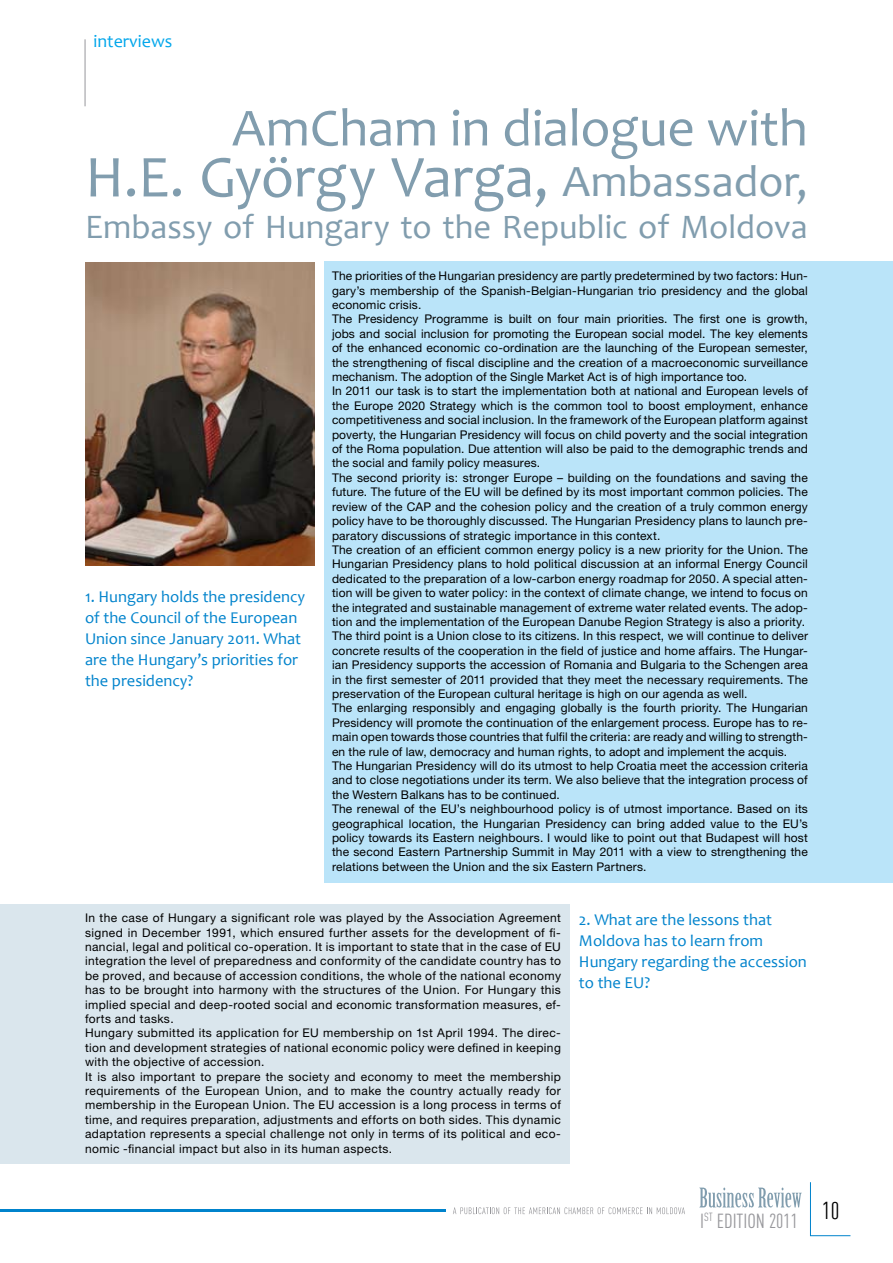
<style>
.page{position:relative;width:893px;height:1263px;background:#fff}
.page>*{position:absolute;margin:0;border:0;box-sizing:border-box;transform-origin:0 0}
.t1{font:60px "Candara";letter-spacing:-.01em;color:#819dae}
.t2{font:54px "Candara";letter-spacing:-.01em;color:#819dae}
.t3{font:34.5px "Candara";color:#819dae}
.t4{font:20.1px "DIN Cond";color:#97979b}
.t5{font:18px "Candara";color:#00a6eb}
.t6{font:16.5px/21px "Candara";color:#0083cc}
.t7{font:12px/14.4px "Helvetica Neue CE";letter-spacing:.015em;color:#000}
.t8{font:12px/14.4px "Helvetica Neue CE";letter-spacing:.035em;color:#000}
.s1{font-size:45px}
</style>
<div class="page">
<hr style="left:0;top:1210px;width:445px;height:2px;background:#0083cc">
<svg style="left:453px;top:1207px;width:232px;height:7px"></svg>
<svg style="left:810px;top:1182px;width:40px;height:54px"></svg>
<svg style="left:699px;top:1187px;width:103px;height:20px"></svg>
<hr style="left:85px;top:39px;width:1px;height:67px;background:#97979b">
<div style="left:325px;top:261px;width:568px;height:622px;background:#bae4f9"></div>
<div style="left:0;top:904px;width:569px;height:260px;background:#dae6ed"></div>
<img style="left:85px;top:263px;width:229px;height:303px">
<h3 class="t5" style="left:94px;top:30px;width:80px">interviews</h3>
<h2 class="t2" style="left:232px;top:94px;width:577px">AmCham in dialogue with</h2>
<h1 class="t1" style="left:85px;top:139px;width:724px">H.E. György Varga, <span class="s1">Ambassador,</span></h1>
<h3 class="t3" style="left:85px;top:205px;width:724px">Embassy of Hungary to the Republic of Moldova</h3>
<h3 class="t6" style="left:85px;top:586px;width:222px">1. Hungary holds the presidency of the Council of the European<br>Union since January 2011. What are the Hungary’s priorities for the presidency?</h3>
<p class="t7" style="left:332px;top:269px;width:477px">The priorities of the Hungarian presidency are partly predetermined by two factors: Hun&shy;gary’s membership of the Spanish-Belgian-Hungarian trio presidency and the global economic crisis.<br>The Presidency Programme is built on four main priorities. The first one is growth, jobs and social inclusion for promoting the European social model. The key elements of the enhanced economic co-ordination are the launching of the European semester, the strengthening of fiscal discipline and the creation of a macroeconomic surveillance mechanism. The adoption of the Single Market Act is of high importance too.<br>In 2011 our task is to start the implementation both at national and European levels of the Europe 2020 Strategy which is the common tool to boost employment, enhance competitiveness and social inclusion. In the framework of the European platform against poverty, the Hungarian Presidency will focus on child poverty and the social integration of the Roma population. Due attention will also be paid to the demographic trends and the social and family policy measures.<br>The second priority is: stronger Europe – building on the foundations and saving the future. The future of the EU will be defined by its most important common policies. The review of the CAP and the cohesion policy and the creation of a truly common energy policy have to be thoroughly discussed. The Hungarian Presidency plans to launch pre&shy;paratory discussions of strategic importance in this context.<br>The creation of an efficient common energy policy is a new priority for the Union. The Hungarian Presidency plans to hold political discussion at an informal Energy Council dedicated to the preparation of a low-carbon energy roadmap for 2050. A special atten&shy;tion will be given to water policy: in the context of climate change, we intend to focus on the integrated and sustainable management of extreme water related events. The adop&shy;tion and the implementation of the European Danube Region Strategy is also a priority.<br>The third point is a Union close to its citizens. In this respect, we will continue to deliver concrete results of the cooperation in the field of justice and home affairs. The Hungar&shy;ian Presidency supports the accession of Romania and Bulgaria to the Schengen area in the first semester of 2011 provided that they meet the necessary requirements. The preservation of the European cultural heritage is high on our agenda as well.<br>The enlarging responsibly and engaging globally is the fourth priority. The Hungarian Presidency will promote the continuation of the enlargement process. Europe has to re&shy;main open towards those countries that fulfil the criteria: are ready and willing to strength&shy;en the rule of law, democracy and human rights, to adopt and implement the acquis.<br>The Hungarian Presidency will do its utmost to help Croatia meet the accession criteria and to close negotiations under its term. We also believe that the integration process of the Western Balkans has to be continued.<br>The renewal of the EU’s neighbourhood policy is of utmost importance. Based on its geographical location, the Hungarian Presidency can bring added value to the EU’s policy towards its Eastern neighbours. I would like to point out that Budapest will host the second Eastern Partnership Summit in May 2011 with a view to strengthening the relations between the Union and the six Eastern Partners.</p>
<p class="t8" style="left:85px;top:911px;width:477px">In the case of Hungary a significant role was played by the Association Agreement signed in December 1991, which ensured further assets for the development of fi&shy;nancial, legal and political co-operation. It is important to state that in the case of EU integration the level of preparedness and conformity of the candidate country has to be proved, and because of accession conditions, the whole of the national economy has to be brought into harmony with the structures of the Union. For Hungary this implied special and deep-rooted social and economic transformation measures, ef&shy;forts and tasks.<br>Hungary submitted its application for EU membership on 1st April 1994. The direc&shy;tion and development strategies of national economic policy were defined in keeping with the objective of accession.<br>It is also important to prepare the society and economy to meet the membership requirements of the European Union, and to make the country actually ready for membership in the European Union. The EU accession is a long process in terms of time, and requires preparation, adjustments and efforts on both sides. This dynamic adaptation represents a special challenge not only in terms of its political and eco&shy;nomic -financial impact but also in its human aspects.</p>
<h3 class="t6" style="left:579px;top:909px;width:229px">2. What are the lessons that<br>Moldova has to learn from<br>Hungary regarding the accession to the EU?</h3>
<h3 class="t4" style="left:700px;top:1209px;width:141px">I<sup>ST</sup> EDITION 2011 <sup>10</sup></h3>
</div>
